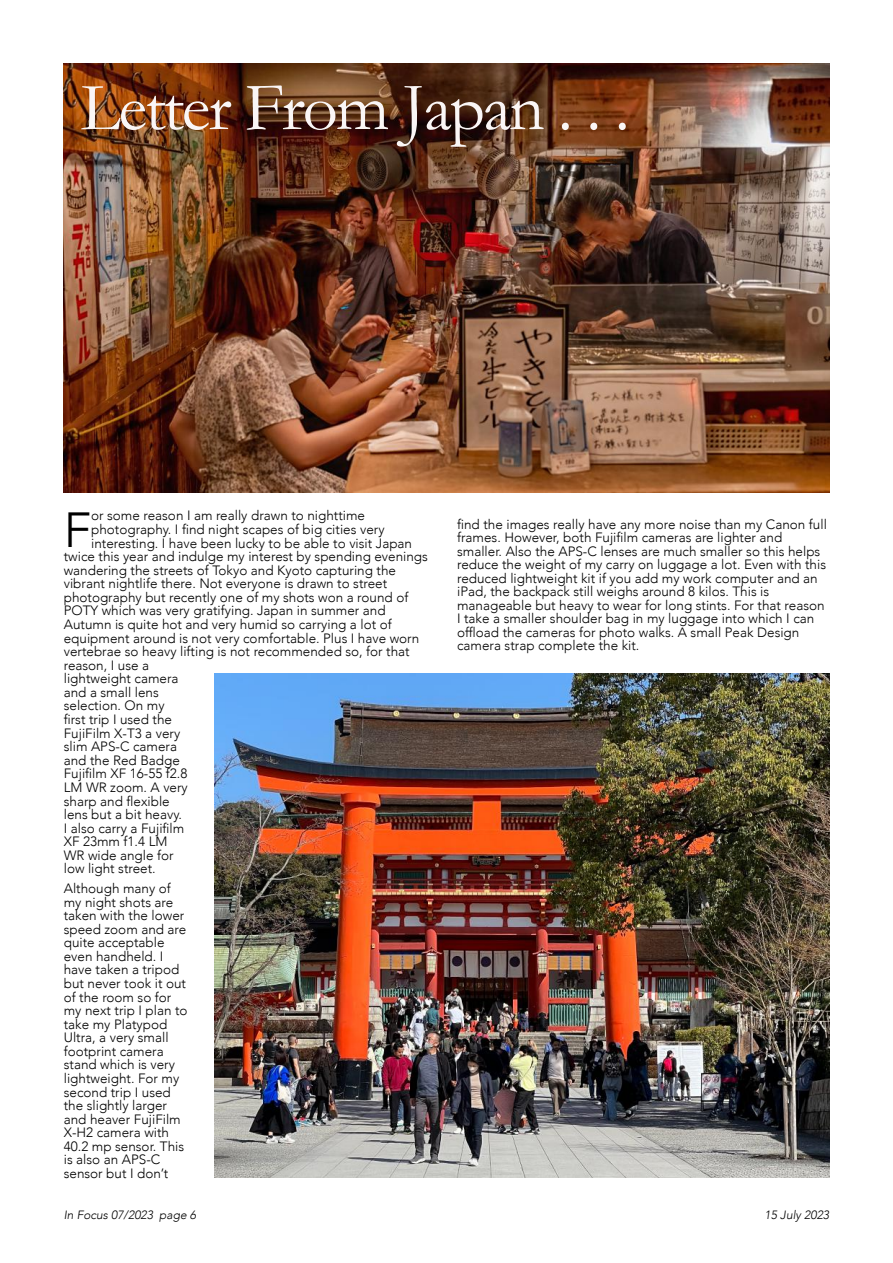
<style>
.page{position:relative;width:893px;height:1263px;background:#fff}
.page>*{position:absolute;margin:0;border:0;box-sizing:border-box;transform-origin:0 0}
.t1{font:69px "Garamond";letter-spacing:-.03em;color:#faf6f6}
.t2{font:300 49.2px "Avenir";color:#000}
.t3{font:300 13.5px/13.5px "Avenir";color:#000}
.t4{font:italic 300 12px "Avenir";color:#000}
</style>
<div class="page">
<img style="left:64px;top:64px;width:765px;height:429px">
<img style="left:214px;top:673px;width:615px;height:505px">
<h1 class="t1" style="left:81px;top:84px;width:550px">Letter From Japan . . .</h1>
<h2 class="t2" style="left:64px;top:498px;width:29px">F</h2>
<p class="t3" style="left:91px;top:509px;width:275px">or some reason I am really drawn to nighttime</p>
<p class="t3" style="left:91px;top:523px;width:295px">photography. I find night scapes of big cities very</p>
<p class="t3" style="left:91px;top:536px;width:322px">interesting. I have been lucky to be able to visit Japan</p>
<p class="t3" style="left:64px;top:550px;width:366px">twice this year and indulge my interest by spending evenings</p>
<p class="t3" style="left:64px;top:563px;width:334px">wandering the streets of Tokyo and Kyoto capturing the</p>
<p class="t3" style="left:64px;top:577px;width:325px">vibrant nightlife there. Not everyone is drawn to street</p>
<p class="t3" style="left:64px;top:591px;width:346px">photography but recently one of my shots won a round of</p>
<p class="t3" style="left:64px;top:604px;width:323px">POTY which was very gratifying. Japan in summer and</p>
<p class="t3" style="left:64px;top:618px;width:329px">Autumn is quite hot and very humid so carrying a lot of</p>
<p class="t3" style="left:64px;top:631px;width:357px">equipment around is not very comfortable. Plus I have worn</p>
<p class="t3" style="left:64px;top:645px;width:347px">vertebrae so heavy lifting is not recommended so, for that</p>
<p class="t3" style="left:64px;top:658px;width:87px">reason, I use a</p>
<p class="t3" style="left:64px;top:672px;width:116px">lightweight camera</p>
<p class="t3" style="left:64px;top:686px;width:97px">and a small lens</p>
<p class="t3" style="left:64px;top:699px;width:102px">selection. On my</p>
<p class="t3" style="left:64px;top:713px;width:110px">first trip I used the</p>
<p class="t3" style="left:64px;top:726px;width:118px">FujiFilm X-T3 a very</p>
<p class="t3" style="left:64px;top:740px;width:115px">slim APS-C camera</p>
<p class="t3" style="left:64px;top:753px;width:118px">and the Red Badge</p>
<p class="t3" style="left:64px;top:767px;width:125px">Fujifilm XF 16-55 f2.8</p>
<p class="t3" style="left:64px;top:781px;width:126px">LM WR zoom. A very</p>
<p class="t3" style="left:64px;top:794px;width:108px">sharp and flexible</p>
<p class="t3" style="left:64px;top:808px;width:120px">lens but a bit heavy.</p>
<p class="t3" style="left:64px;top:821px;width:122px">I also carry a Fujifilm</p>
<p class="t3" style="left:64px;top:835px;width:105px">XF 23mm f1.4 LM</p>
<p class="t3" style="left:64px;top:848px;width:111px">WR wide angle for</p>
<p class="t3" style="left:64px;top:862px;width:94px">low light street.</p>
<p class="t3" style="left:64px;top:882px;width:125px">Although many of my night shots are taken with the lower speed zoom and are quite acceptable even handheld. I have taken a tripod but never took it out of the room so for my next trip I plan to take my Platypod<br>Ultra, a very small footprint camera stand which is very lightweight. For my second trip I used the slightly larger and heaver FujiFilm<br>X-H2 camera with<br>40.2 mp sensor. This is also an APS-C sensor but I don’t</p>
<p class="t3" style="left:457px;top:517px;width:371px">find the images really have any more noise than my Canon full frames. However, both Fujifilm cameras are lighter and smaller. Also the APS-C lenses are much smaller so this helps reduce the weight of my carry on luggage a lot. Even with this reduced lightweight kit if you add my work computer and an iPad, the backpack still weighs around 8 kilos. This is manageable but heavy to wear for long stints. For that reason I take a smaller shoulder bag in my luggage into which I can offload the cameras for photo walks. A small Peak Design camera strap complete the kit.</p>
<p class="t4" style="left:64px;top:1207px;width:134px">In Focus 07/2023 page 6</p>
<p class="t4" style="left:765px;top:1207px;width:66px">15 July 2023</p>
</div>
